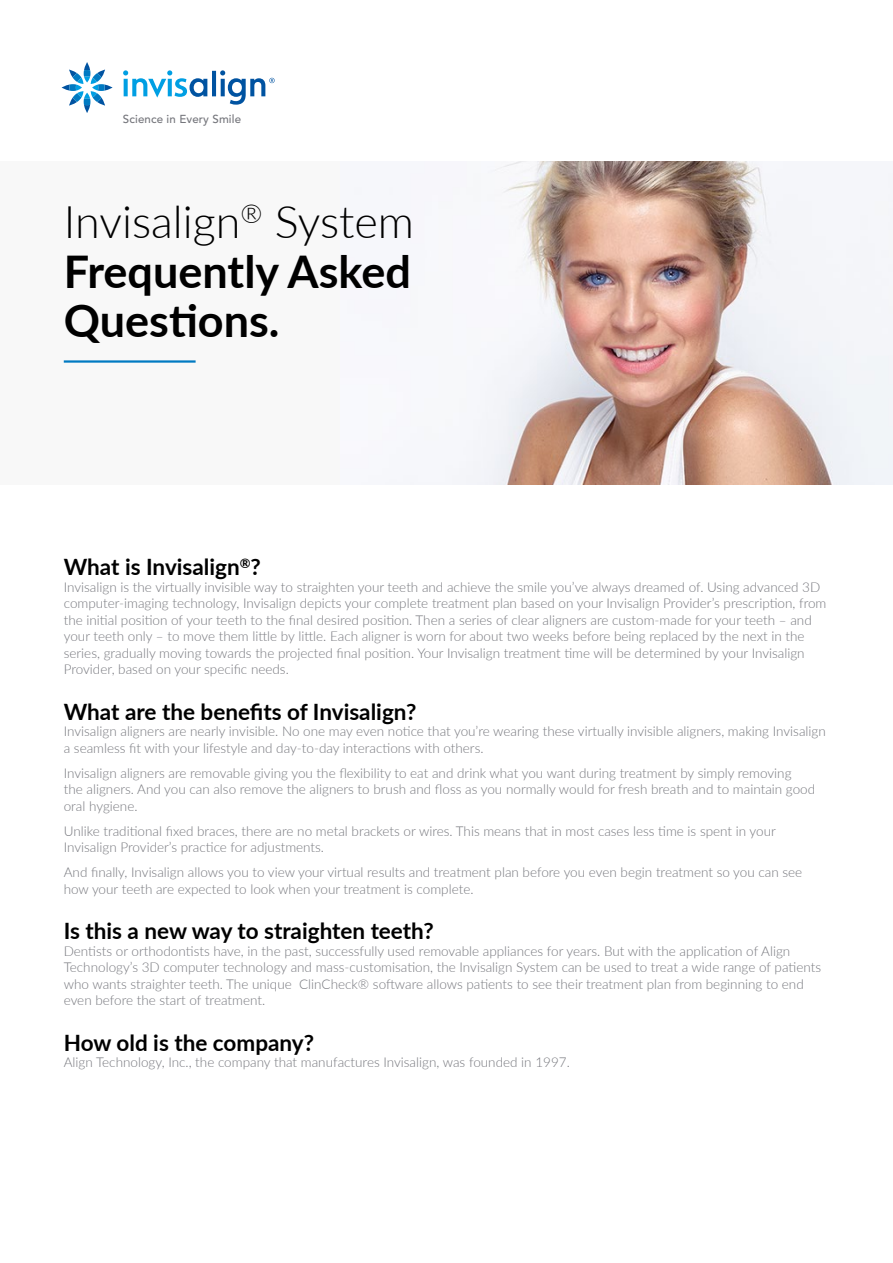
<style>
.page{position:relative;width:893px;height:1263px;background:#fff}
.page>*{position:absolute;margin:0;border:0;box-sizing:border-box;transform-origin:0 0}
.t1{font:700 45px/49.5px "Lato";color:#000;text-align:justify}
.t2{font:700 22.5px "Lato";color:#000}
.t3{font:300 13.5px/16.5px "Lato";color:#75767c}
.t4{font:500 11.55px "Avenir";letter-spacing:.01em;color:#75767c}
.s1{font-weight:300}
</style>
<div class="page">
<div style="left:0;top:162px;width:893px;height:323px;background:#f8f8f8"></div>
<img style="left:346px;top:162px;width:494px;height:323px">
<hr style="left:64px;top:360px;width:132px;height:3px;background:#007ac2">
<svg style="left:62px;top:62px;width:51px;height:51px"></svg>
<svg style="left:123px;top:70px;width:152px;height:35px"></svg>
<p class="t4" style="left:123px;top:109px;width:120px">Science in Every Smile</p>
<h1 class="t1" style="left:64px;top:195px;width:352px"><span class="s1">Invisalign</span><sup>®</sup> <span class="s1">System </span>Frequently Asked Questions.</h1>
<h2 class="t2" style="left:64px;top:550px;width:199px">What is Invisalign<sup>®</sup>?</h2>
<p class="t3" style="left:64px;top:578px;width:764px">Invisalign is the virtually invisible way to straighten your teeth and achieve the smile you’ve always dreamed of. Using advanced 3D computer-imaging technology, Invisalign depicts your complete treatment plan based on your Invisalign Provider’s prescription, from the initial position of your teeth to the final desired position. Then a series of clear aligners are custom-made for your teeth – and your teeth only – to move them little by little. Each aligner is worn for about two weeks before being replaced by the next in the series, gradually moving towards the projected final position. Your Invisalign treatment time will be determined by your Invisalign Provider, based on your specific needs.</p>
<h2 class="t2" style="left:64px;top:695px;width:354px">What are the benefits of Invisalign?</h2>
<p class="t3" style="left:64px;top:723px;width:763px">Invisalign aligners are nearly invisible. No one may even notice that you’re wearing these virtually invisible aligners, making Invisalign a seamless fit with your lifestyle and day-to-day interactions with others.</p>
<p class="t3" style="left:64px;top:764px;width:753px">Invisalign aligners are removable giving you the flexibility to eat and drink what you want during treatment by simply removing<br>the aligners. And you can also remove the aligners to brush and floss as you normally would for fresh breath and to maintain good oral hygiene.</p>
<p class="t3" style="left:64px;top:822px;width:714px">Unlike traditional fixed braces, there are no metal brackets or wires. This means that in most cases less time is spent in your<br>Invisalign Provider’s practice for adjustments.</p>
<p class="t3" style="left:64px;top:864px;width:740px">And finally, Invisalign allows you to view your virtual results and treatment plan before you even begin treatment so you can see how your teeth are expected to look when your treatment is complete.</p>
<h2 class="t2" style="left:64px;top:914px;width:371px">Is this a new way to straighten teeth?</h2>
<p class="t3" style="left:64px;top:942px;width:759px">Dentists or orthodontists have, in the past, successfully used removable appliances for years. But with the application of Align Technology’s 3D computer technology and mass-customisation, the Invisalign System can be used to treat a wide range of patients who wants straighter teeth. The unique ClinCheck® software allows patients to see their treatment plan from beginning to end even before the start of treatment.</p>
<h2 class="t2" style="left:64px;top:1026px;width:252px">How old is the company?</h2>
<p class="t3" style="left:64px;top:1054px;width:508px">Align Technology, Inc., the company that manufactures Invisalign, was founded in 1997.</p>
</div>
